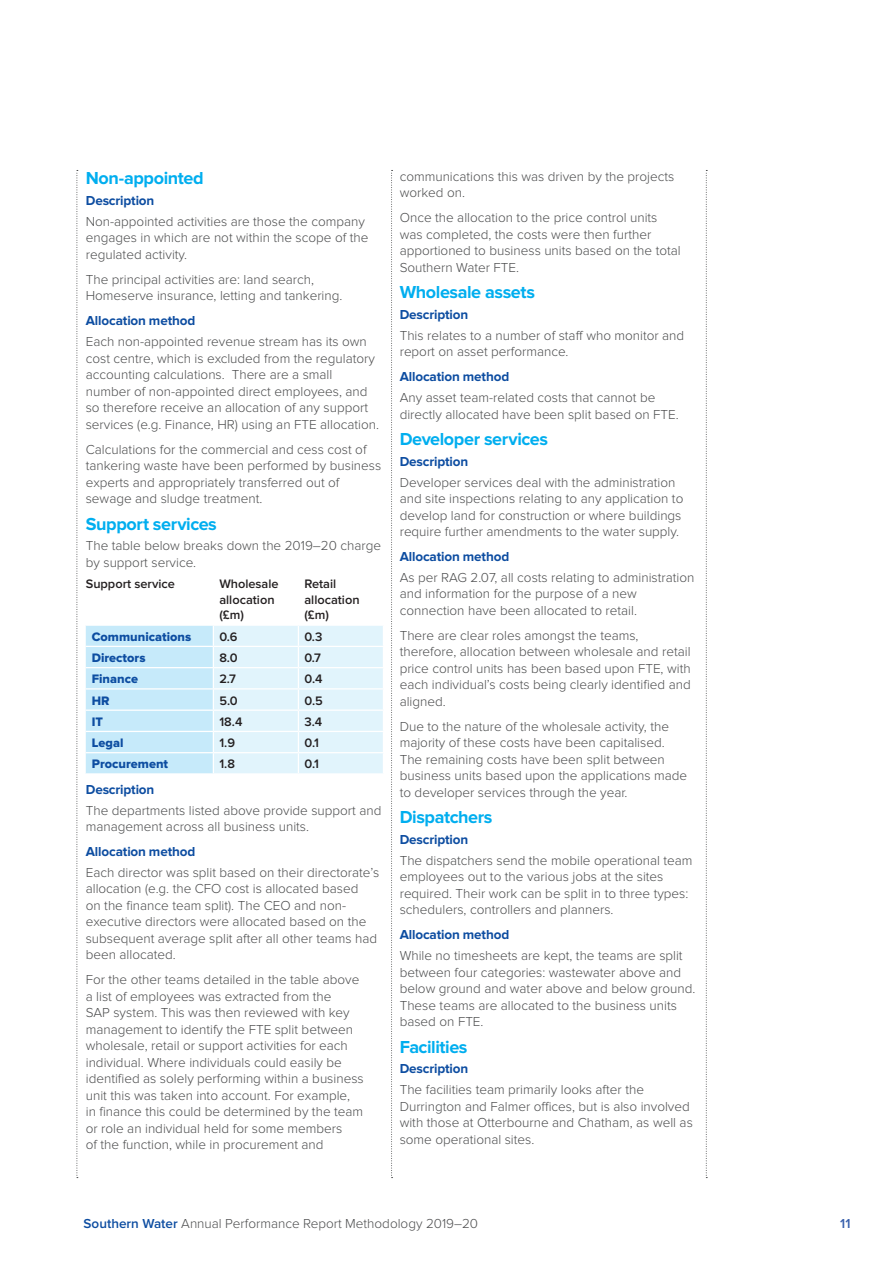
<style>
.page{position:relative;width:893px;height:1263px;background:#fff}
.page>*{position:absolute;margin:0;border:0;box-sizing:border-box;transform-origin:0 0}
.t1{font:700 18px "Proxima Nova";letter-spacing:-.025em;color:#00aeef}
.t2{font:300 13.5px/16.5px "Proxima Nova";color:#4b4c4d}
.t3{font:700 13.5px "Proxima Nova";letter-spacing:-.01em;color:#0d4da1}
.t4{font:600 13.5px "Proxima Nova";color:#375fac}
.t5{font:600 12.75px/15.3px "Proxima Nova";color:#231f20}
.t6{font:12.75px "Proxima Nova Extrabld";color:#0d4da1}
.s1{font-weight:600;color:#0d4da1}
</style>
<div class="page">
<svg style="left:77px;top:170px;width:1px;height:1008px"></svg>
<svg style="left:391px;top:170px;width:2px;height:1008px"></svg>
<svg style="left:706px;top:170px;width:1px;height:1008px"></svg>
<svg style="left:86px;top:625px;width:297px;height:148px;background:#d8f0fb"></svg>
<h1 class="t1" style="left:86px;top:170px;width:119px">Non-appointed</h1>
<p class="t3" style="left:86px;top:194px;width:70px">Description</p>
<p class="t2" style="left:86px;top:214px;width:284px">Non-appointed activities are those the company engages in which are not within the scope of the regulated activity.</p>
<p class="t2" style="left:86px;top:272px;width:258px">The principal activities are: land search,<br>Homeserve insurance, letting and tankering.</p>
<p class="t3" style="left:86px;top:315px;width:111px">Allocation method</p>
<p class="t2" style="left:86px;top:334px;width:295px">Each non-appointed revenue stream has its own cost centre, which is excluded from the regulatory accounting calculations. There are a small number of non-appointed direct employees, and so therefore receive an allocation of any support services (e.g. Finance, HR) using an FTE allocation.</p>
<p class="t2" style="left:86px;top:441px;width:297px">Calculations for the commercial and cess cost of tankering waste have been performed by business experts and appropriately transferred out of sewage and sludge treatment.</p>
<h1 class="t1" style="left:86px;top:515px;width:133px">Support services</h1>
<p class="t2" style="left:86px;top:538px;width:297px">The table below breaks down the 2019–20 charge by support service.</p>
<p class="t5" style="left:86px;top:577px;width:91px">Support service</p>
<p class="t5" style="left:219px;top:577px;width:61px">Wholesale allocation (£m)</p>
<p class="t5" style="left:304px;top:577px;width:57px">Retail allocation (£m)</p>
<p class="t6" style="left:92px;top:631px;width:101px">Communications</p>
<p class="t5" style="left:219px;top:629px;width:20px">0.6</p>
<p class="t5" style="left:304px;top:629px;width:20px">0.3</p>
<p class="t6" style="left:92px;top:652px;width:55px">Directors</p>
<p class="t5" style="left:219px;top:651px;width:20px">8.0</p>
<p class="t5" style="left:304px;top:651px;width:18px">0.7</p>
<p class="t6" style="left:92px;top:673px;width:48px">Finance</p>
<p class="t5" style="left:219px;top:672px;width:18px">2.7</p>
<p class="t5" style="left:304px;top:672px;width:20px">0.4</p>
<p class="t6" style="left:92px;top:694px;width:19px">HR</p>
<p class="t5" style="left:219px;top:693px;width:20px">5.0</p>
<p class="t5" style="left:304px;top:693px;width:20px">0.5</p>
<p class="t6" style="left:92px;top:716px;width:13px">IT</p>
<p class="t5" style="left:219px;top:714px;width:24px">18.4</p>
<p class="t5" style="left:304px;top:714px;width:19px">3.4</p>
<p class="t6" style="left:92px;top:737px;width:33px">Legal</p>
<p class="t5" style="left:219px;top:736px;width:17px">1.9</p>
<p class="t5" style="left:304px;top:736px;width:16px">0.1</p>
<p class="t6" style="left:92px;top:758px;width:78px">Procurement</p>
<p class="t5" style="left:219px;top:757px;width:17px">1.8</p>
<p class="t5" style="left:304px;top:757px;width:16px">0.1</p>
<p class="t3" style="left:86px;top:783px;width:70px">Description</p>
<p class="t2" style="left:86px;top:802px;width:297px">The departments listed above provide support and management across all business units.</p>
<p class="t3" style="left:86px;top:845px;width:111px">Allocation method</p>
<p class="t2" style="left:86px;top:865px;width:295px">Each director was split based on their directorate’s allocation (e.g. the CFO cost is allocated based<br>on the finance team split). The CEO and non&shy;executive directors were allocated based on the subsequent average split after all other teams had been allocated.</p>
<p class="t2" style="left:86px;top:972px;width:279px">For the other teams detailed in the table above a list of employees was extracted from the<br>SAP system. This was then reviewed with key management to identify the FTE split between wholesale, retail or support activities for each individual. Where individuals could easily be identified as solely performing within a business unit this was taken into account. For example,<br>in finance this could be determined by the team or role an individual held for some members<br>of the function, while in procurement and</p>
<p class="t2" style="left:400px;top:169px;width:276px">communications this was driven by the projects worked on.</p>
<p class="t2" style="left:400px;top:210px;width:283px">Once the allocation to the price control units was completed, the costs were then further apportioned to business units based on the total Southern Water FTE.</p>
<h1 class="t1" style="left:400px;top:284px;width:137px">Wholesale assets</h1>
<p class="t3" style="left:400px;top:308px;width:70px">Description</p>
<p class="t2" style="left:400px;top:328px;width:286px">This relates to a number of staff who monitor and report on asset performance.</p>
<p class="t3" style="left:400px;top:371px;width:111px">Allocation method</p>
<p class="t2" style="left:400px;top:390px;width:280px">Any asset team-related costs that cannot be directly allocated have been split based on FTE.</p>
<h1 class="t1" style="left:400px;top:431px;width:150px">Developer services</h1>
<p class="t3" style="left:400px;top:455px;width:70px">Description</p>
<p class="t2" style="left:400px;top:474px;width:285px">Developer services deal with the administration and site inspections relating to any application to develop land for construction or where buildings require further amendments to the water supply.</p>
<p class="t3" style="left:400px;top:550px;width:111px">Allocation method</p>
<p class="t2" style="left:400px;top:570px;width:296px">As per RAG 2.07, all costs relating to administration and information for the purpose of a new connection have been allocated to retail.</p>
<p class="t2" style="left:400px;top:628px;width:293px">There are clear roles amongst the teams, therefore, allocation between wholesale and retail price control units has been based upon FTE, with each individual’s costs being clearly identified and aligned.</p>
<p class="t2" style="left:400px;top:719px;width:289px">Due to the nature of the wholesale activity, the majority of these costs have been capitalised.<br>The remaining costs have been split between business units based upon the applications made to developer services through the year.</p>
<h1 class="t1" style="left:400px;top:809px;width:94px">Dispatchers</h1>
<p class="t3" style="left:400px;top:833px;width:70px">Description</p>
<p class="t2" style="left:400px;top:853px;width:294px">The dispatchers send the mobile operational team employees out to the various jobs at the sites required. Their work can be split in to three types: schedulers, controllers and planners.</p>
<p class="t3" style="left:400px;top:929px;width:111px">Allocation method</p>
<p class="t2" style="left:400px;top:948px;width:297px">While no timesheets are kept, the teams are split between four categories: wastewater above and below ground and water above and below ground.<br>These teams are allocated to the business units based on FTE.</p>
<h1 class="t1" style="left:400px;top:1038px;width:69px">Facilities</h1>
<p class="t3" style="left:400px;top:1063px;width:70px">Description</p>
<p class="t2" style="left:400px;top:1082px;width:295px">The facilities team primarily looks after the Durrington and Falmer offices, but is also involved with those at Otterbourne and Chatham, as well as some operational sites.</p>
<p class="t2" style="left:84px;top:1216px;width:396px"><span class="s1">Southern Water</span> Annual Performance Report Methodology 2019–20</p>
<p class="t4" style="left:840px;top:1217px;width:12px">11</p>
</div>
